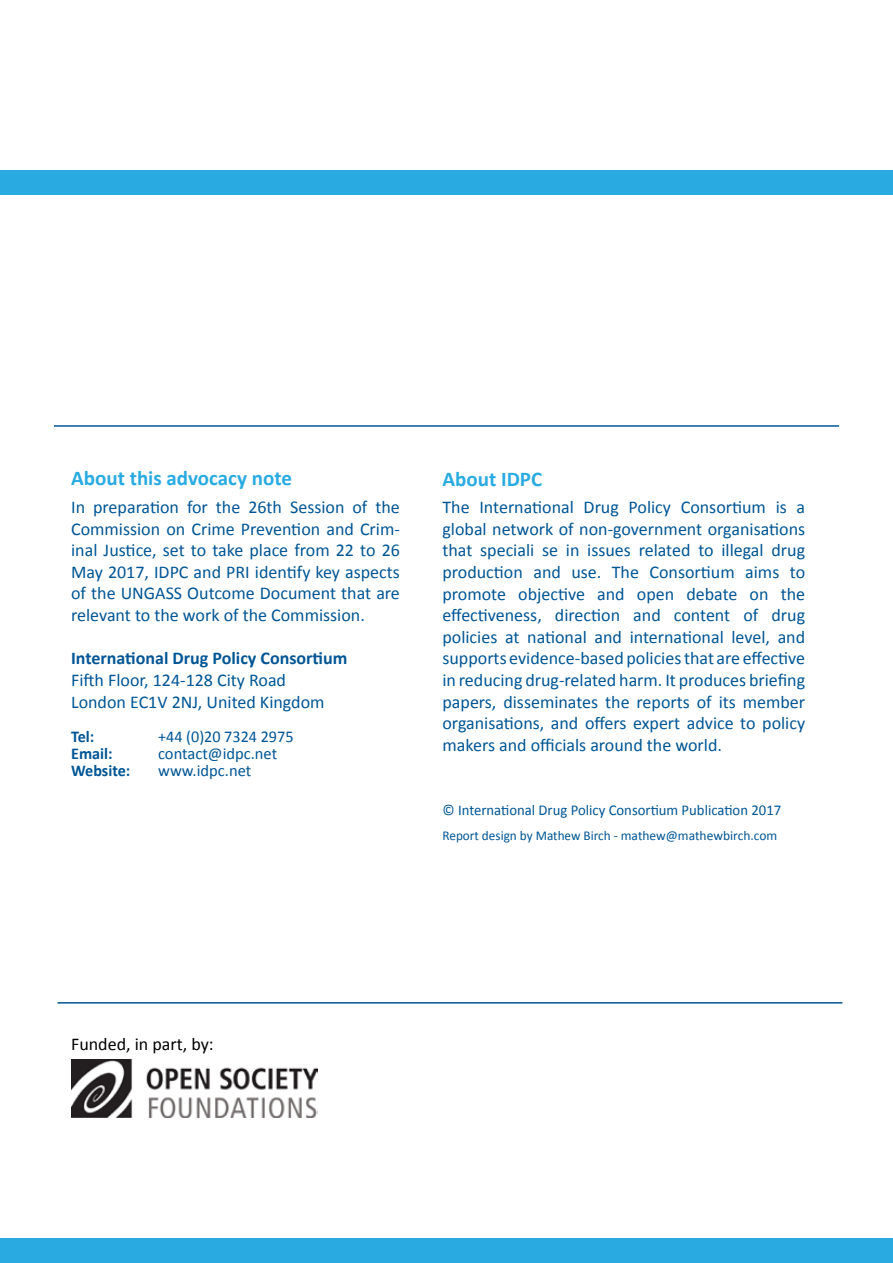
<style>
.page{position:relative;width:893px;height:1263px;background:#fff}
.page>*{position:absolute;margin:0;border:0;box-sizing:border-box;transform-origin:0 0}
.t1{font:700 21px "Calibri";color:#29abe2}
.t2{font:18px/21.6px "Calibri";color:#005594;text-align:justify}
.t3{font:700 18px "Calibri";color:#005594}
.t4{font:18px "Calibri";color:#000}
.t5{font:16.5px "Calibri";color:#005594}
.t6{font:700 16.5px "Calibri";color:#005594}
.t7{font:15px "Calibri";color:#005594}
.t8{font:13.5px "Calibri";color:#005594}
</style>
<div class="page">
<div style="left:0;top:1238px;width:893px;height:25px;background:#29abe2"></div>
<hr style="left:54px;top:425px;width:785px;height:2px;background:#005594">
<hr style="left:57px;top:1002px;width:785px;height:1px;background:#005594">
<div style="left:0;top:170px;width:893px;height:24px;background:#29abe2"></div>
<img style="left:71px;top:1060px;width:246px;height:57px">
<p class="t1" style="left:71px;top:465px;width:222px">About this advocacy note</p>
<p class="t2" style="left:71px;top:496px;width:330px">In preparation for the 26th Session of the Commission on Crime Prevention and Crim&shy;inal Justice, set to take place from 22 to 26<br>May 2017, IDPC and PRI identify key aspects of the UNGASS Outcome Document that are relevant to the work of the Commission.</p>
<p class="t3" style="left:71px;top:647px;width:278px">International Drug Policy Consortium</p>
<p class="t2" style="left:71px;top:669px;width:255px">Fifth Floor, 124-128 City Road<br>London EC1V 2NJ, United Kingdom</p>
<p class="t6" style="left:71px;top:726px;width:25px">Tel:</p>
<p class="t5" style="left:158px;top:726px;width:137px">+44 (0)20 7324 2975</p>
<p class="t6" style="left:71px;top:743px;width:43px">Email:</p>
<p class="t5" style="left:158px;top:743px;width:121px">contact@idpc.net</p>
<p class="t6" style="left:71px;top:760px;width:61px">Website:</p>
<p class="t5" style="left:158px;top:760px;width:95px">www.idpc.net</p>
<p class="t1" style="left:442px;top:465px;width:101px">About IDPC</p>
<p class="t2" style="left:442px;top:496px;width:364px">The International Drug Policy Consortium is a global network of non-government organisations that speciali se in issues related to illegal drug production and use. The Consortium aims to promote objective and open debate on the effectiveness, direction and content of drug policies at national and international level, and supports evidence-based policies that are effective in reducing drug-related harm. It produces briefing papers, disseminates the reports of its member organisations, and offers expert advice to policy makers and officials around the world.</p>
<p class="t7" style="left:442px;top:800px;width:340px">© International Drug Policy Consortium Publication 2017</p>
<p class="t8" style="left:442px;top:827px;width:336px">Report design by Mathew Birch - mathew@mathewbirch.com</p>
<p class="t4" style="left:71px;top:1033px;width:144px">Funded, in part, by:</p>
</div>
